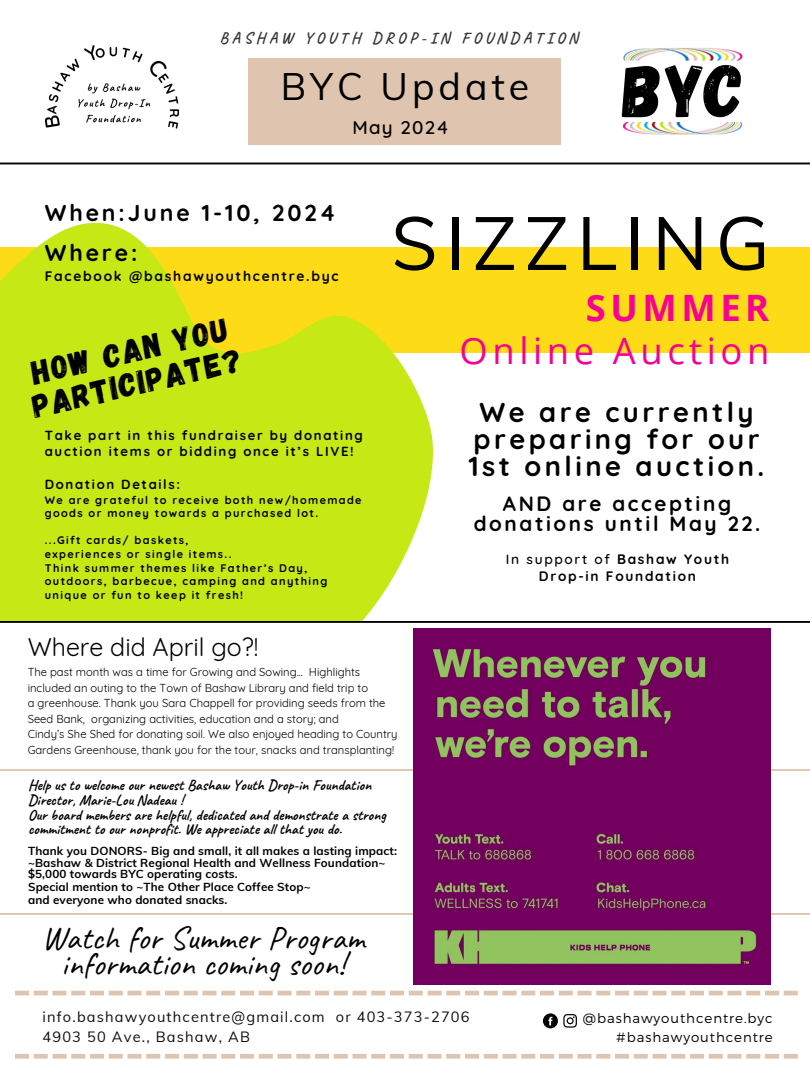
<style>
.page{position:relative;width:810px;height:1080px;background:#fff}
.page>*{position:absolute;margin:0;border:0;box-sizing:border-box;transform-origin:0 0}
.t1{font:74.31px "Muli";letter-spacing:.105em;color:#000}
.t2{font:37.5px "Muli";letter-spacing:.11em;color:#000}
.t3{font:36.38px "Open Sans";letter-spacing:.125em;color:#f70093}
.t4{font:700 36.38px "Open Sans";letter-spacing:.125em;color:#f70093}
.t5{font:33px/32.7px "Gagalin";color:#000}
.t6{font:32.88px/26.2px "Caveat";letter-spacing:.01em;color:#000;text-align:center}
.t7{font:700 27.38px/27.2px "Quicksand";letter-spacing:.125em;color:#000;text-align:center}
.t8{font:25px "Quicksand";color:#000}
.t9{font:700 23px "Quicksand";letter-spacing:.125em;color:#000}
.t10{font:700 20.69px "Quicksand";letter-spacing:.125em;color:#000}
.t11{font:500 18.75px "Quicksand";letter-spacing:.07em;color:#000}
.t12{font:700 15.62px "Caveat";letter-spacing:.265em;color:#353535}
.t13{font:700 14.88px/14.5px "Caveat";letter-spacing:.01em;color:#000}
.t14{font:14.56px "Muli";letter-spacing:.08em;color:#0c0e0c}
.t15{font:700 13.81px "Quicksand";letter-spacing:.125em;color:#000}
.t16{font:500 13.69px "Quicksand";letter-spacing:.125em;color:#000}
.t17{font:700 13.69px "Quicksand";letter-spacing:.125em;color:#000}
.t18{font:300 13.38px "Montserrat";letter-spacing:.07em;color:#000}
.t19{font:700 13.19px/16.4px "Quicksand";letter-spacing:.125em;color:#000}
.t20{font:700 11.62px/11.2px "Muli";letter-spacing:.01em;color:#000}
.t21{font:11.25px/15.5px "Quicksand";color:#000}
.t22{font:700 10.94px/13.6px "Quicksand";letter-spacing:.125em;color:#000}
.s1{font-weight:700}
</style>
<div class="page">
<svg style="left:543px;top:1013px;width:34px;height:15px"></svg>
<svg style="left:15px;top:1054px;width:783px;height:5px"></svg>
<svg style="left:15px;top:991px;width:783px;height:4px"></svg>
<div style="left:248px;top:58px;width:313px;height:86px;background:#dfc5af"></div>
<div style="left:0;top:247px;width:810px;height:105px;background:#fddc17"></div>
<svg style="left:0;top:144px;width:495px;height:477px;fill:#c6e814"></svg>
<hr style="left:0;top:769px;width:810px;height:2px;background:#dfc5af">
<img style="left:44px;top:45px;width:136px;height:84px">
<img style="left:621px;top:48px;width:122px;height:87px">
<hr style="left:0;top:163px;width:810px;height:1px;background:#000">
<hr style="left:0;top:913px;width:810px;height:2px;background:#dfc5af">
<img style="left:414px;top:628px;width:356px;height:357px">
<hr style="left:0;top:621px;width:810px;height:2px;background:#000">
<p class="t12" style="left:220px;top:28px;width:360px">BASHAW YOUTH DROP-IN FOUNDATION</p>
<h2 class="t2" style="left:281px;top:63px;width:250px">BYC Update</h2>
<p class="t11" style="left:352px;top:115px;width:98px">May 2024</p>
<p class="t9" style="left:45px;top:198px;width:293px">When:June 1-10, 2024</p>
<p class="t9" style="left:45px;top:238px;width:94px">Where:</p>
<p class="t15" style="left:45px;top:267px;width:295px">Facebook @bashawyouthcentre.byc</p>
<p class="t1" style="left:391px;top:195px;width:380px">SIZZLING</p>
<h3 class="t4" style="left:586px;top:282px;width:185px">SUMMER</h3>
<h3 class="t3" style="left:460px;top:325px;width:311px">Online Auction</h3>
<h1 class="t7" style="left:469px;top:398px;width:297px">We are currently preparing for our<br>1st online auction.</h1>
<h5 class="t10" style="left:503px;top:490px;width:230px">AND are accepting</h5>
<p class="t10" style="left:474px;top:511px;width:288px">donations until May 22.</p>
<p class="t16" style="left:506px;top:550px;width:225px">In support of <span class="s1">Bashaw Youth</span></p>
<p class="t17" style="left:539px;top:568px;width:159px">Drop-in Foundation</p>
<p class="t5" style="left:22px;top:358px;width:215px;rotate:-13deg">HOW CAN YOU<br>PARTICIPATE?</p>
<p class="t19" style="left:45px;top:427px;width:320px">Take part in this fundraiser by donating auction items or bidding once it’s LIVE!</p>
<p class="t19" style="left:45px;top:476px;width:137px">Donation Details:</p>
<p class="t22" style="left:45px;top:493px;width:318px">We are grateful to receive both new/homemade goods or money towards a purchased lot.</p>
<p class="t22" style="left:45px;top:534px;width:145px">...Gift cards/ baskets,</p>
<p class="t22" style="left:45px;top:547px;width:188px">experiences or single items..</p>
<p class="t22" style="left:45px;top:561px;width:264px">Think summer themes like Father’s Day,</p>
<p class="t22" style="left:45px;top:574px;width:284px">outdoors, barbecue, camping and anything</p>
<p class="t22" style="left:45px;top:588px;width:200px">unique or fun to keep it fresh!</p>
<h4 class="t8" style="left:28px;top:631px;width:232px">Where did April go?!</h4>
<p class="t21" style="left:28px;top:664px;width:342px">The past month was a time for Growing and Sowing... Highlights included an outing to the Town of Bashaw Library and field trip to</p>
<p class="t21" style="left:28px;top:695px;width:359px">a greenhouse. Thank you Sara Chappell for providing seeds from the<br>Seed Bank, organizing activities, education and a story; and</p>
<p class="t21" style="left:28px;top:726px;width:371px">Cindy’s She Shed for donating soil. We also enjoyed heading to Country<br>Gardens Greenhouse, thank you for the tour, snacks and transplanting!</p>
<p class="t13" style="left:28px;top:778px;width:345px">Help us to welcome our newest Bashaw Youth Drop-in Foundation<br>Director, Marie-Lou Nadeau !</p>
<p class="t13" style="left:28px;top:807px;width:359px">Our board members are helpful, dedicated and demonstrate a strong commitment to our nonprofit. We appreciate all that you do.</p>
<h3 class="t20" style="left:28px;top:845px;width:370px">Thank you DONORS- Big and small, it all makes a lasting impact:</h3>
<p class="t20" style="left:28px;top:857px;width:359px">~Bashaw &amp; District Regional Health and Wellness Foundation~ $5,000 towards BYC operating costs.</p>
<p class="t20" style="left:28px;top:881px;width:284px">Special mention to ~The Other Place Coffee Stop~</p>
<p class="t20" style="left:28px;top:894px;width:201px">and everyone who donated snacks.</p>
<h6 class="t6" style="left:42px;top:925px;width:324px">Watch for Summer Program information coming soon!</h6>
<p class="t14" style="left:43px;top:1007px;width:429px">info.bashawyouthcentre@gmail.com or 403-373-2706</p>
<p class="t14" style="left:43px;top:1027px;width:209px">4903 50 Ave., Bashaw, AB</p>
<p class="t18" style="left:583px;top:1010px;width:191px">@bashawyouthcentre.byc</p>
<p class="t18" style="left:616px;top:1029px;width:158px">#bashawyouthcentre</p>
</div>
